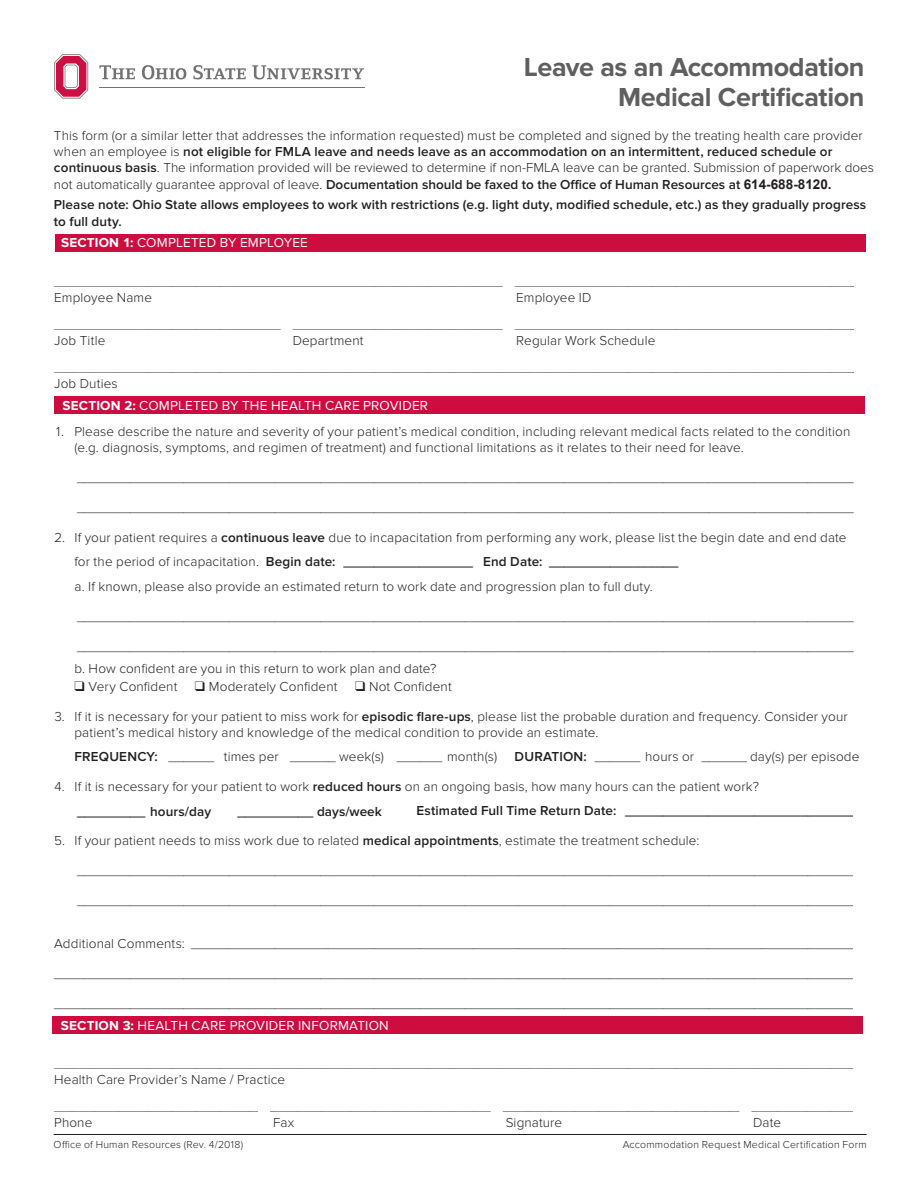
<style>
.page{position:relative;width:918px;height:1188px;background:#fff}
.page>*{position:absolute;margin:0;border:0;box-sizing:border-box;transform-origin:0 0}
.t1{font:700 27px/30px "Proxima Nova";letter-spacing:-.015em;color:#5f5f62;text-align:right}
.t2{font:300 13.5px/16.5px "Proxima Nova";letter-spacing:.01em;color:#231f20}
.t3{font:600 13.5px/16.2px "Proxima Nova";letter-spacing:.01em;color:#231f20}
.t4{font:13.5px "Proxima Nova";letter-spacing:.015em;color:#fff}
.t5{font:300 10.5px "Proxima Nova";letter-spacing:.02em;color:#231f20}
.s1{font-weight:600}
.s2{font-family:"Arial";font-weight:700}
.s3{font-weight:700}
</style>
<div class="page">
<div style="left:55px;top:234px;width:811px;height:17px;background:#cd0d40"></div>
<div style="left:54px;top:396px;width:811px;height:18px;background:#cd0d40"></div>
<hr style="left:54px;top:1134px;width:813px;height:1px;background:#231f20">
<hr style="left:99px;top:87px;width:266px;height:1px;background:#717271">
<svg style="left:54px;top:54px;width:34px;height:45px"></svg>
<svg style="left:99px;top:65px;width:36px;height:14px"></svg>
<svg style="left:142px;top:65px;width:44px;height:14px"></svg>
<svg style="left:193px;top:65px;width:53px;height:14px"></svg>
<svg style="left:252px;top:65px;width:112px;height:14px"></svg>
<div style="left:52px;top:1017px;width:811px;height:17px;background:#cd0d40"></div>
<h1 class="t1" style="left:524px;top:52px;width:342px">Leave as an Accommodation<br>Medical Certification</h1>
<p class="t2" style="left:54px;top:127px;width:821px">This form (or a similar letter that addresses the information requested) must be completed and signed by the treating health care provider when an employee is <span class="s1">not eligible for FMLA leave and needs leave as an accommodation on an intermittent, reduced schedule or continuous basis</span>. The information provided will be reviewed to determine if non-FMLA leave can be granted. Submission of paperwork does not automatically guarantee approval of leave. <span class="s1">Documentation should be faxed to the Office of Human Resources at</span> <span class="s2">614-688-8120.</span></p>
<p class="t3" style="left:54px;top:197px;width:814px">Please note: Ohio State allows employees to work with restrictions (e.g. light duty, modified schedule, etc.) as they gradually progress to full duty.</p>
<h2 class="t4" style="left:61px;top:234px;width:248px"><span class="s3">SECTION 1:</span> COMPLETED BY EMPLOYEE</h2>
<p class="t5" style="left:54px;top:276px;width:807px">________________________________________________________________________________________________________________________________________</p>
<p class="t2" style="left:54px;top:289px;width:99px">Employee Name</p>
<p class="t2" style="left:516px;top:289px;width:77px">Employee ID</p>
<p class="t5" style="left:54px;top:319px;width:807px">________________________________________________________________________________________________________________________________________</p>
<p class="t2" style="left:54px;top:332px;width:53px">Job Title</p>
<p class="t2" style="left:293px;top:332px;width:72px">Department</p>
<p class="t2" style="left:516px;top:332px;width:141px">Regular Work Schedule</p>
<p class="t5" style="left:54px;top:362px;width:807px">________________________________________________________________________________________________________________________________________</p>
<p class="t2" style="left:54px;top:376px;width:65px">Job Duties</p>
<p class="t2" style="left:74px;top:423px;width:777px;text-indent:-20px">1. Please describe the nature and severity of your patient’s medical condition, including relevant medical facts related to the condition (e.g. diagnosis, symptoms, and regimen of treatment) and functional limitations as it relates to their need for leave.</p>
<p class="t2" style="left:77px;top:470px;width:778px">______________________________________________________________________________________________________</p>
<p class="t2" style="left:77px;top:500px;width:778px">______________________________________________________________________________________________________</p>
<p class="t2" style="left:74px;top:525px;width:774px;line-height:24px;text-indent:-20px">2. If your patient requires a <span class="s1">continuous leave</span> due to incapacitation from performing any work, please list the begin date and end date for the period of incapacitation. <span class="s1">Begin date: _________________ End Date: _________________</span></p>
<p class="t2" style="left:74px;top:578px;width:580px">a. If known, please also provide an estimated return to work date and progression plan to full duty.</p>
<p class="t2" style="left:77px;top:608px;width:778px">______________________________________________________________________________________________________</p>
<p class="t2" style="left:74px;top:635px;width:781px;line-height:22.5px">______________________________________________________________________________________________________ b. How confident are you in this return to work plan and date?</p>
<p class="t2" style="left:74px;top:679px;width:104px">❑ Very Confident</p>
<p class="t2" style="left:195px;top:679px;width:144px">❑ Moderately Confident</p>
<p class="t2" style="left:355px;top:679px;width:98px">❑ Not Confident</p>
<p class="t2" style="left:74px;top:709px;width:775px;text-indent:-20px">3. If it is necessary for your patient to miss work for <span class="s1">episodic flare-ups</span>, please list the probable duration and frequency. Consider your patient’s medical history and knowledge of the medical condition to provide an estimate.</p>
<p class="t2" style="left:74px;top:749px;width:424px"><span class="s1">FREQUENCY:</span> ______ times per ______ week(s) ______ month(s)</p>
<p class="t2" style="left:515px;top:749px;width:346px"><span class="s1">DURATION:</span> ______ hours or ______ day(s) per episode</p>
<p class="t2" style="left:77px;top:774px;width:684px;line-height:24.9px;text-indent:-23px">4. If it is necessary for your patient to work <span class="s1">reduced hours</span> on an ongoing basis, how many hours can the patient work? <span class="s1">_________ hours/day</span></p>
<h2 class="t4" style="left:63px;top:397px;width:367px"><span class="s3">SECTION 2:</span> COMPLETED BY THE HEALTH CARE PROVIDER</h2>
<p class="t3" style="left:237px;top:804px;width:146px">__________ days/week</p>
<p class="t3" style="left:416px;top:803px;width:439px">Estimated Full Time Return Date: ______________________________</p>
<p class="t2" style="left:54px;top:832px;width:647px">5. If your patient needs to miss work due to related <span class="s1">medical appointments</span>, estimate the treatment schedule:</p>
<p class="t2" style="left:77px;top:862px;width:778px">______________________________________________________________________________________________________</p>
<p class="t2" style="left:77px;top:892px;width:778px">______________________________________________________________________________________________________</p>
<p class="t2" style="left:54px;top:936px;width:801px">Additional Comments: _______________________________________________________________________________________</p>
<p class="t2" style="left:54px;top:966px;width:801px">_________________________________________________________________________________________________________</p>
<p class="t2" style="left:54px;top:996px;width:801px">_________________________________________________________________________________________________________</p>
<h2 class="t4" style="left:61px;top:1018px;width:329px"><span class="s3">SECTION 3:</span> HEALTH CARE PROVIDER INFORMATION</h2>
<p class="t5" style="left:54px;top:1058px;width:807px">________________________________________________________________________________________________________________________________________</p>
<p class="t2" style="left:54px;top:1072px;width:233px">Health Care Provider’s Name / Practice</p>
<p class="t5" style="left:54px;top:1102px;width:807px">________________________________________________________________________________________________________________________________________</p>
<p class="t2" style="left:54px;top:1115px;width:40px">Phone</p>
<p class="t2" style="left:273px;top:1115px;width:23px">Fax</p>
<p class="t2" style="left:506px;top:1115px;width:58px">Signature</p>
<p class="t2" style="left:753px;top:1115px;width:29px">Date</p>
<p class="t5" style="left:54px;top:1139px;width:191px">Office of Human Resources (Rev. 4/2018)</p>
<p class="t5" style="left:623px;top:1139px;width:245px">Accommodation Request Medical Certification Form</p>
</div>
